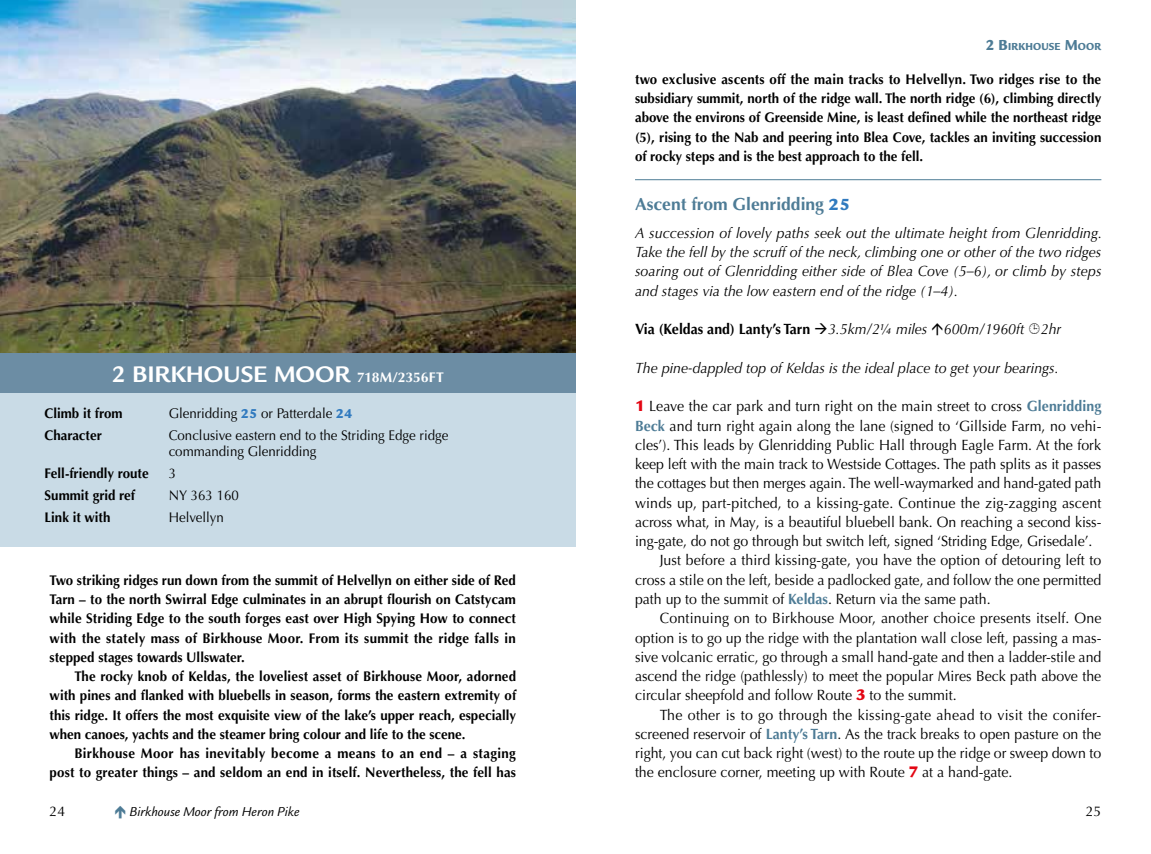
<style>
.page{position:relative;width:1151px;height:854px;background:#fff}
.page>*{position:absolute;margin:0;border:0;box-sizing:border-box;transform-origin:0 0}
.t1{font:700 24.5px "Legacy Sans";letter-spacing:-.005em;color:#fff}
.t2{font:700 17.5px "Optima LT Pro";color:#4e7c96}
.t3{font:14.88px "Optima LT Pro";color:#000;scale:.95 1}
.t4{font:italic 14.88px/19.2px "Optima LT Pro";color:#000;text-align:justify;scale:.95 1}
.t5{font:14.88px "Optima LT Pro";letter-spacing:.02em;color:#000;scale:.95 1}
.t6{font:700 14px/19.2px "Optima LT Pro";color:#000;text-align:justify;scale:.95 1}
.t7{font:14px/16.8px "Optima LT Pro";color:#000;scale:.95 1}
.t8{font:italic 14px "Legacy Sans";color:#000}
.t9{font:14px "Optima LT Pro";color:#000}
.t10{font:900 11.03px "Legacy Sans";letter-spacing:.015em;color:#4e7c96;scale:.9 1}
.s1{font-family:"Optima LT Pro";font-size:14px}
.s2{font-family:"Legacy Sans";font-weight:900;color:#307abf}
.s3{font-size:15.75px}
.s4{font-weight:700;font-style:normal}
.s5{font-family:"Legacy Sans";font-weight:900;font-size:16.62px;color:#e30613}
.s6{font-weight:700;color:#4e7c96}
</style>
<div class="page">
<img style="left:0;top:0;width:575px;height:353px">
<hr style="left:635px;top:179px;width:466px;height:1px;background:#4e7c96">
<div style="left:0;top:392px;width:575px;height:154px;background:#c9dbe6"></div>
<div style="left:0;top:353px;width:575px;height:39px;background:#6c8da4"></div>
<h1 class="t1" style="left:112px;top:360px;width:333px">2 BIRKHOUSE MOOR <span class="s1">718M/2356FT</span></h1>
<p class="t6" style="left:45px;top:403px;width:83px">Climb it from</p>
<p class="t7" style="left:169px;top:404px;width:195px">Glenridding <span class="s2">25</span> or Patterdale <span class="s2">24</span></p>
<p class="t6" style="left:45px;top:425px;width:62px">Character</p>
<p class="t7" style="left:169px;top:426px;width:296px">Conclusive eastern end to the Striding Edge ridge commanding Glenridding</p>
<p class="t6" style="left:45px;top:463px;width:111px">Fell-friendly route</p>
<p class="t7" style="left:169px;top:465px;width:9px">3</p>
<p class="t6" style="left:45px;top:485px;width:97px">Summit grid ref</p>
<p class="t7" style="left:169px;top:486px;width:75px">NY 363 160</p>
<p class="t6" style="left:45px;top:507px;width:71px">Link it with</p>
<p class="t7" style="left:169px;top:508px;width:60px">Helvellyn</p>
<p class="t6" style="left:50px;top:570px;width:492px">Two striking ridges run down from the summit of Helvellyn on either side of Red Tarn – to the north Swirral Edge culminates in an abrupt flourish on Catstycam while Striding Edge to the south forges east over High Spying How to connect with the stately mass of Birkhouse Moor. From its summit the ridge falls in stepped stages towards Ullswater.</p>
<p class="t6" style="left:50px;top:666px;width:493px;text-indent:25px">The rocky knob of Keldas, the loveliest asset of Birkhouse Moor, adorned with pines and flanked with bluebells in season, forms the eastern extremity of this ridge. It offers the most exquisite view of the lake’s upper reach, especially when canoes, yachts and the steamer bring colour and life to the scene.</p>
<p class="t6" style="left:50px;top:743px;width:492px;text-align:right">Birkhouse Moor has inevitably become a means to an end – a staging post to greater things – and seldom an end in itself. Nevertheless, the fell has</p>
<p class="t10" style="left:986px;top:40px;width:129px"><span class="s3">2 B</span>IRKHOUSE <span class="s3">M</span>OOR</p>
<p class="t6" style="left:635px;top:69px;width:492px">two exclusive ascents off the main tracks to Helvellyn. Two ridges rise to the subsidiary summit, north of the ridge wall. The north ridge (6), climbing directly above the environs of Greenside Mine, is least defined while the northeast ridge (5), rising to the Nab and peering into Blea Cove, tackles an inviting succession of rocky steps and is the best approach to the fell.</p>
<p class="t2" style="left:635px;top:193px;width:216px">Ascent from Glenridding <span class="s2">25</span></p>
<p class="t4" style="left:635px;top:223px;width:493px">A succession of lovely paths seek out the ultimate height from Glenridding.<br>Take the fell by the scruff of the neck, climbing one or other of the two ridges soaring out of Glenridding either side of Blea Cove (5–6), or climb by steps and stages via the low eastern end of the ridge (1–4).</p>
<p class="t4" style="left:635px;top:319px;width:450px"><span class="s4">Via (Keldas and) Lanty’s Tarn</span> →3.5km/2¼ miles 600m/1960ft 2hr</p>
<p class="t4" style="left:635px;top:358px;width:447px">The pine-dappled top of Keldas is the ideal place to get your bearings.</p>
<p class="t3" style="left:635px;top:397px;width:492px"><span class="s5">1</span> Leave the car park and turn right on the main street to cross <span class="s6">Glenridding</span></p>
<p class="t3" style="left:635px;top:416px;width:492px"><span class="s6">Beck</span> and turn right again along the lane (signed to ‘Gillside Farm, no vehi-</p>
<p class="t3" style="left:635px;top:435px;width:492px">cles’). This leads by Glenridding Public Hall through Eagle Farm. At the fork</p>
<p class="t3" style="left:635px;top:454px;width:492px">keep left with the main track to Westside Cottages. The path splits as it passes</p>
<p class="t3" style="left:635px;top:474px;width:492px">the cottages but then merges again. The well-waymarked and hand-gated path</p>
<p class="t3" style="left:635px;top:493px;width:492px">winds up, part-pitched, to a kissing-gate. Continue the zig-zagging ascent</p>
<p class="t3" style="left:635px;top:512px;width:492px">across what, in May, is a beautiful bluebell bank. On reaching a second kiss-</p>
<p class="t3" style="left:635px;top:531px;width:483px">ing-gate, do not go through but switch left, signed ‘Striding Edge, Grisedale’.</p>
<p class="t3" style="left:660px;top:551px;width:466px">Just before a third kissing-gate, you have the option of detouring left to</p>
<p class="t3" style="left:635px;top:570px;width:492px">cross a stile on the left, beside a padlocked gate, and follow the one permitted</p>
<p class="t3" style="left:635px;top:589px;width:376px">path up to the summit of <span class="s6">Keldas</span>. Return via the same path.</p>
<p class="t3" style="left:660px;top:608px;width:467px">Continuing on to Birkhouse Moor, another choice presents itself. One</p>
<p class="t3" style="left:635px;top:628px;width:492px">option is to go up the ridge with the plantation wall close left, passing a mas-</p>
<p class="t3" style="left:635px;top:647px;width:492px">sive volcanic erratic, go through a small hand-gate and then a ladder-stile and</p>
<p class="t3" style="left:635px;top:666px;width:492px">ascend the ridge (pathlessly) to meet the popular Mires Beck path above the</p>
<p class="t3" style="left:635px;top:685px;width:340px">circular sheepfold and follow Route <span class="s5">3</span> to the summit.</p>
<p class="t5" style="left:660px;top:705px;width:466px">The other is to go through the kissing-gate ahead to visit the conifer-</p>
<p class="t3" style="left:635px;top:724px;width:492px">screened reservoir of <span class="s6">Lanty’s Tarn</span>. As the track breaks to open pasture on the</p>
<p class="t3" style="left:635px;top:743px;width:492px">right, you can cut back right (west) to the route up the ridge or sweep down to</p>
<p class="t3" style="left:635px;top:762px;width:399px">the enclosure corner, meeting up with Route <span class="s5">7</span> at a hand-gate.</p>
<p class="t8" style="left:129px;top:803px;width:172px">Birkhouse Moor from Heron Pike</p>
<p class="t9" style="left:50px;top:802px;width:17px">24</p>
<p class="t9" style="left:1086px;top:802px;width:17px">25</p>
</div>
